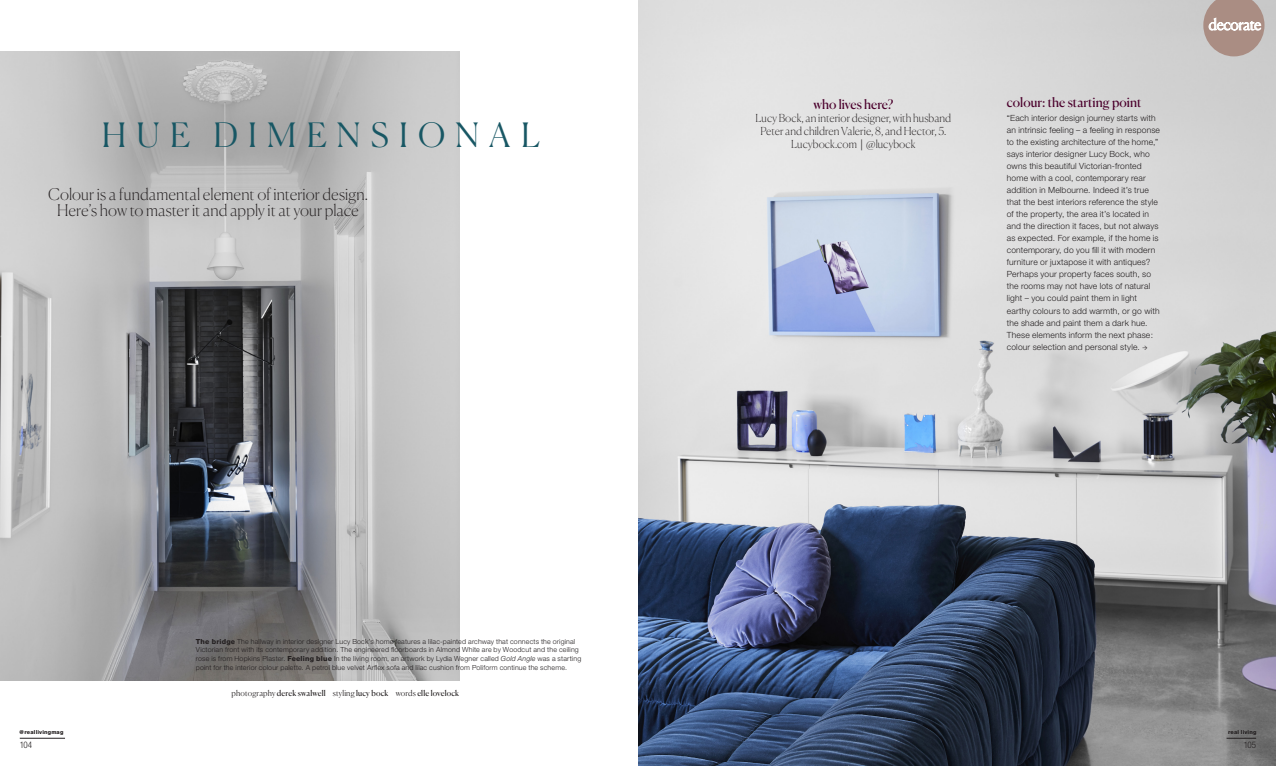
<style>
.page{position:relative;width:1276px;height:766px;background:#fff}
.page>*{position:absolute;margin:0;border:0;box-sizing:border-box;transform-origin:0 0}
.t1{font:300 33.5px "Canela";letter-spacing:.305em;color:#185764}
.t2{font:100 16px/16px "Canela";letter-spacing:.005em;color:#231f20;text-align:center}
.t3{font:13px "Canela";color:#4b002c}
.t4{font:100 11px/13px "Canela";letter-spacing:.005em;color:#231f20;text-align:center}
.t5{font:300 condensed 9px "Helvetica Neue";letter-spacing:-.03em;color:#231f20}
.t6{font:300 8.5px/12px "Helvetica Neue";letter-spacing:.02em;color:#231f20}
.t7{font:8px "Canela";letter-spacing:.015em;color:#231f20}
.t8{font:300 7px/8.8px "Helvetica Neue";letter-spacing:.025em;color:#231f20}
.t9{font:800 5.5px "Helvetica Neue";letter-spacing:.03em;color:#231f20}
.s1{font-weight:800}
.s2{font-style:italic}
.s3{font-weight:300}
.s4{font-family:"Helvetica Neue";font-weight:300}
.s5{font-family:"Real Living New";font-weight:400}
</style>
<div class="page">
<img style="left:638px;top:0;width:638px;height:765px">
<img style="left:0;top:51px;width:459px;height:629px">
<svg style="left:1203px;top:0;width:61px;height:56px"></svg>
<hr style="left:1226px;top:737px;width:30px;height:1px;background:#231f20">
<hr style="left:20px;top:737px;width:45px;height:1px;background:#231f20">
<h1 class="t1" style="left:102px;top:109px;width:440px">HUE DIMENSIONAL</h1>
<h2 class="t2" style="left:48px;top:184px;width:321px">Colour is a fundamental element of interior design.<br>Here’s how to master it and apply it at your place</h2>
<p class="t8" style="left:196px;top:636px;width:387px"><span class="s1">The bridge</span> The hallway in interior designer Lucy Bock’s home features a lilac-painted archway that connects the original Victorian front with its contemporary addition. The engineered floorboards in Almond White are by Woodcut and the ceiling rose is from Hopkins Plaster. <span class="s1">Feeling blue</span> In the living room, an artwork by Lydia Wegner called <span class="s2">Gold Angle</span> was a starting point for the interior colour palette. A petrol blue velvet Arflex sofa and lilac cushion from Poliform continue the scheme.</p>
<p class="t9" style="left:20px;top:728px;width:45px">@reallivingmag</p>
<p class="t5" style="left:20px;top:739px;width:14px">104</p>
<p class="t7" style="left:232px;top:686px;width:229px"><span class="s3">photography</span> derek swalwell <span class="s3">styling</span> lucy bock <span class="s3">words</span> elle lovelock</p>
<h3 class="t3" style="left:813px;top:94px;width:81px">who lives here?</h3>
<p class="t4" style="left:755px;top:111px;width:197px">Lucy Bock, an interior designer, with husband<br>Peter and children Valerie, 8, and Hector, 5.<br>Lucybock.com <span class="s4">|</span> @lucybock</p>
<h3 class="t3" style="left:1007px;top:92px;width:136px">colour: the starting point</h3>
<p class="t6" style="left:1007px;top:112px;width:155px">“Each interior design journey starts with an intrinsic feeling – a feeling in response to the existing architecture of the home,” says interior designer Lucy Bock, who owns this beautiful Victorian-fronted home with a cool, contemporary rear addition in Melbourne. Indeed it’s true that the best interiors reference the style of the property, the area it’s located in and the direction it faces, but not always as expected. For example, if the home is contemporary, do you fill it with modern furniture or juxtapose it with antiques?<br>Perhaps your property faces south, so the rooms may not have lots of natural light – you could paint them in light earthy colours to add warmth, or go with the shade and paint them a dark hue.<br>These elements inform the next phase: colour selection and personal style. <span class="s5">A</span></p>
<p class="t9" style="left:1228px;top:728px;width:30px">real living</p>
<p class="t5" style="left:1243px;top:739px;width:14px">105</p>
</div>
